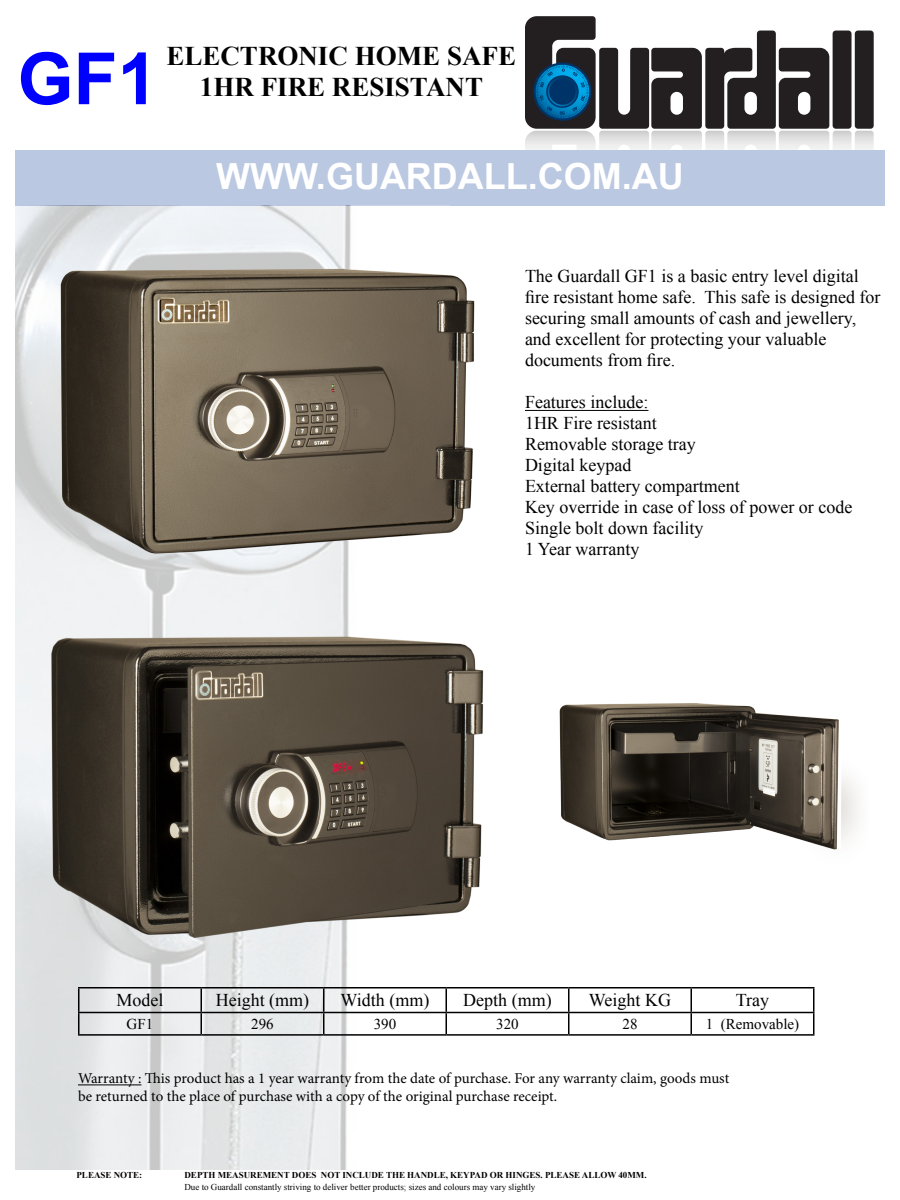
<style>
.page{position:relative;width:900px;height:1200px;background:#fff}
.page>*{position:absolute;margin:0;border:0;box-sizing:border-box;transform-origin:0 0}
.t1{font:700 72px "Arial";color:#00f}
.t2{font:700 36px "Arial";color:#fff}
.t3{font:700 27px "Times New Roman";color:#000}
.t4{font:18px/21px "Times New Roman";color:#000}
.t5{font:15px/18px "Minion Pro";letter-spacing:-.005em;color:#000}
.t6{font:15px "Times New Roman";color:#000}
.t7{font:9px/12px "Times New Roman";color:#000}
.t8{font:700 9px "Times New Roman";color:#000}
.s1{font-weight:700}
</style>
<div class="page">
<svg style="left:525px;top:16px;width:349px;height:134px"></svg>
<div style="left:15px;top:150px;width:870px;height:56px;background:#bac8e2"></div>
<img style="left:15px;top:206px;width:435px;height:964px">
<img style="left:26px;top:233px;width:449px;height:327px">
<hr style="left:78px;top:988px;width:2px;height:24px;background:#000">
<hr style="left:446px;top:987px;width:123px;height:1px;background:#000">
<hr style="left:569px;top:987px;width:122px;height:1px;background:#000">
<hr style="left:568px;top:988px;width:2px;height:24px;background:#000">
<hr style="left:691px;top:987px;width:124px;height:1px;background:#000">
<hr style="left:690px;top:988px;width:2px;height:24px;background:#000">
<hr style="left:78px;top:1012px;width:123px;height:1px;background:#000">
<hr style="left:78px;top:1013px;width:2px;height:21px;background:#000">
<hr style="left:201px;top:1012px;width:123px;height:1px;background:#000">
<svg style="left:201px;top:993px;width:1px;height:41px"></svg>
<hr style="left:324px;top:1012px;width:122px;height:1px;background:#000">
<svg style="left:323px;top:993px;width:1px;height:41px"></svg>
<hr style="left:446px;top:1012px;width:123px;height:1px;background:#000">
<svg style="left:446px;top:993px;width:1px;height:41px"></svg>
<hr style="left:569px;top:1012px;width:122px;height:1px;background:#000">
<hr style="left:568px;top:1013px;width:2px;height:21px;background:#000">
<hr style="left:691px;top:1012px;width:124px;height:1px;background:#000">
<hr style="left:690px;top:1013px;width:2px;height:21px;background:#000">
<svg style="left:813px;top:988px;width:1px;height:46px"></svg>
<hr style="left:78px;top:1034px;width:123px;height:2px;background:#000">
<hr style="left:201px;top:1034px;width:123px;height:2px;background:#000">
<hr style="left:324px;top:1034px;width:122px;height:2px;background:#000">
<hr style="left:446px;top:1034px;width:123px;height:2px;background:#000">
<hr style="left:569px;top:1034px;width:122px;height:2px;background:#000">
<hr style="left:691px;top:1034px;width:124px;height:2px;background:#000">
<hr style="left:525px;top:410px;width:123px;height:1px;background:#000">
<hr style="left:78px;top:1085px;width:63px;height:1px;background:#000">
<img style="left:24px;top:574px;width:516px;height:419px">
<img style="left:559px;top:703px;width:300px;height:147px">
<p class="t1" style="left:17px;top:31px;width:142px">GF1</p>
<p class="t3" style="left:166px;top:37px;width:351px">ELECTRONIC HOME SAFE</p>
<p class="t3" style="left:200px;top:69px;width:285px">1HR FIRE RESISTANT</p>
<p class="t2" style="left:216px;top:152px;width:469px">WWW.GUARDALL.COM.AU</p>
<p class="t4" style="left:525px;top:266px;width:357px">The Guardall GF1 is a basic entry level digital fire resistant home safe. This safe is designed for securing small amounts of cash and jewellery, and excellent for protecting your valuable documents from fire.</p>
<p class="t4" style="left:525px;top:392px;width:125px">Features include:</p>
<p class="t4" style="left:525px;top:413px;width:133px">1HR Fire resistant</p>
<p class="t4" style="left:525px;top:434px;width:172px">Removable storage tray</p>
<p class="t4" style="left:525px;top:455px;width:108px">Digital keypad</p>
<p class="t4" style="left:525px;top:476px;width:216px">External battery compartment</p>
<p class="t4" style="left:525px;top:497px;width:329px">Key override in case of loss of power or code</p>
<p class="t4" style="left:525px;top:518px;width:180px">Single bolt down facility</p>
<p class="t4" style="left:525px;top:539px;width:116px">1 Year warranty</p>
<p class="t4" style="left:117px;top:989px;width:48px">Model</p>
<p class="t4" style="left:216px;top:989px;width:95px">Height (mm)</p>
<p class="t4" style="left:341px;top:989px;width:90px">Width (mm)</p>
<p class="t4" style="left:463px;top:989px;width:90px">Depth (mm)</p>
<p class="t4" style="left:589px;top:989px;width:84px">Weight KG</p>
<p class="t4" style="left:736px;top:989px;width:35px">Tray</p>
<p class="t6" style="left:127px;top:1014px;width:28px">GF1</p>
<p class="t6" style="left:251px;top:1014px;width:24px">296</p>
<p class="t6" style="left:374px;top:1014px;width:24px">390</p>
<p class="t6" style="left:496px;top:1014px;width:24px">320</p>
<p class="t6" style="left:622px;top:1014px;width:16px">28</p>
<p class="t6" style="left:706px;top:1014px;width:95px">1 (Removable)</p>
<p class="t5" style="left:78px;top:1070px;width:653px">Warranty : This product has a 1 year warranty from the date of purchase. For any warranty claim, goods must be returned to the place of purchase with a copy of the original purchase receipt.</p>
<p class="t8" style="left:76px;top:1169px;width:67px">PLEASE NOTE:</p>
<p class="t7" style="left:184px;top:1169px;width:464px"><span class="s1">DEPTH MEASUREMENT DOES NOT INCLUDE THE HANDLE, KEYPAD OR HINGES. PLEASE ALLOW 40MM.<br></span>Due to Guardall constantly striving to deliver better products; sizes and colours may vary slightly</p>
</div>
